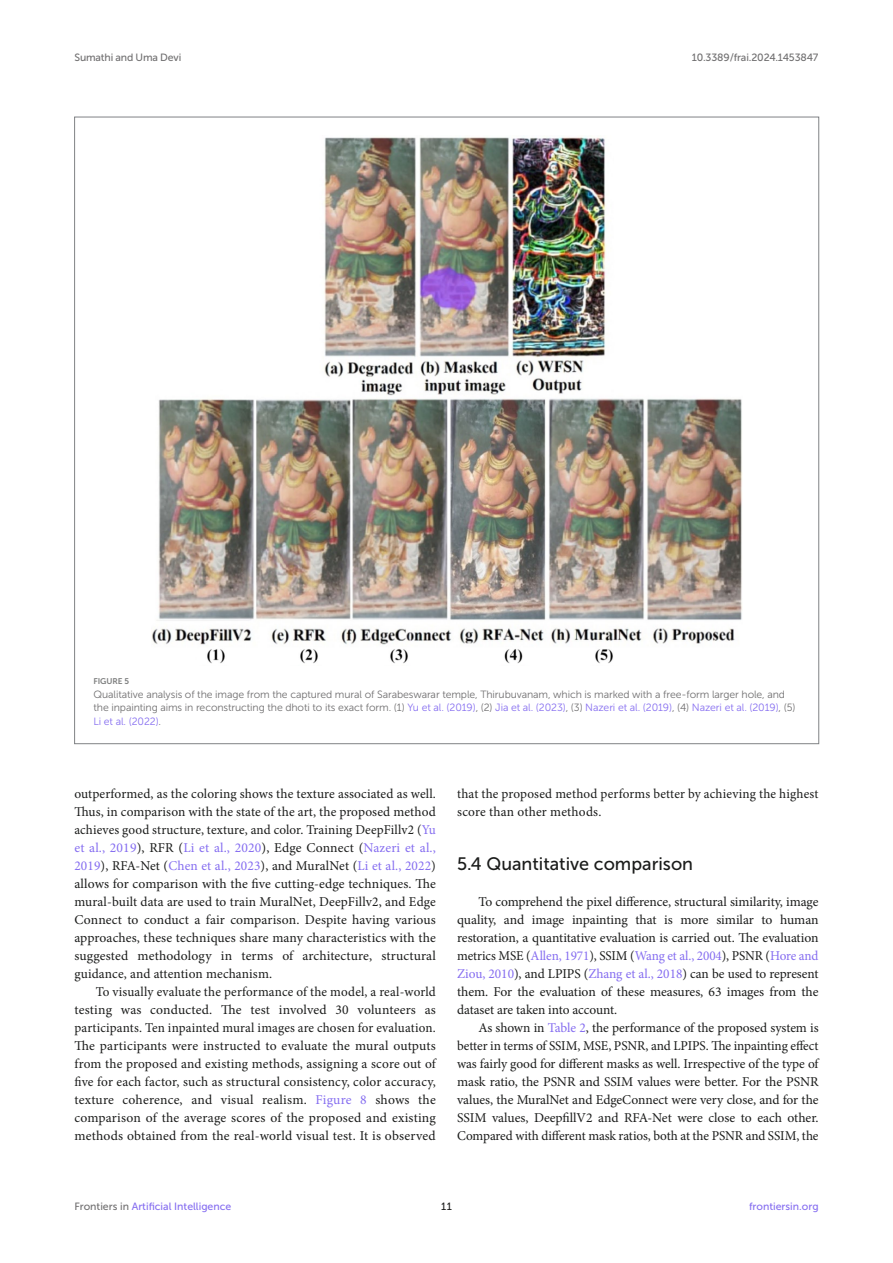
<style>
.page{position:relative;width:893px;height:1263px;background:#fff}
.page>*{position:absolute;margin:0;border:0;box-sizing:border-box;transform-origin:0 0}
.HEAD_2{font:18px "Museo Sans 500";color:#1b1c1b}
.TEXT{font:13.5px/18px "Minion Pro";letter-spacing:.01em;color:#1b1c1b;text-align:justify}
.TEXT_FLUSH{font:13.5px/18px "Minion Pro";letter-spacing:-.005em;color:#1b1c1b;text-align:justify}
.FIG_LEG{font:10.5px/13.5px "Museo Sans 300";letter-spacing:-.01em;color:#706f70}
.t1{font:10.5px "Museo Sans 500";color:#856df0}
.t2{font:10.5px "Museo Sans 500";letter-spacing:-.015em;color:#706f70}
.t3{font:10.5px "Museo Sans 500";color:#1b1c1b}
.FIG_HD{font:8.25px "Museo Sans 700";letter-spacing:-.01em;color:#7e7f7f}
.s1{color:#856df0}
.s2{color:#706f70}
</style>
<div class="page">
<img style="left:152px;top:137px;width:590px;height:527px">
<p class="t2" style="left:74px;top:51px;width:108px">Sumathi and Uma Devi</p>
<p class="t2" style="left:692px;top:51px;width:128px">10.3389/frai.2024.1453847</p>
<p class="FIG_HD" style="left:94px;top:677px;width:37px">FIGURE 5</p>
<p class="FIG_LEG" style="left:94px;top:687px;width:703px">Qualitative analysis of the image from the captured mural of Sarabeswarar temple, Thirubuvanam, which is marked with a free-form larger hole, and the inpainting aims in reconstructing the dhoti to its exact form. (1) <span class="s1">Yu et al. (2019)</span>, (2) <span class="s1">Jia et al. (2023)</span>, (3) <span class="s1">Nazeri et al. (2019)</span>, (4) <span class="s1">Nazeri et al. (2019)</span>, (5)<br><span class="s1">Li et al. (2022)</span>.</p>
<p class="TEXT" style="left:74px;top:785px;width:363px">outperformed, as the coloring shows the texture associated as well.<br>Thus, in comparison with the state of the art, the proposed method achieves good structure, texture, and color. Training DeepFillv2 (<span class="s1">Yu et al., 2019</span>), RFR (<span class="s1">Li et al., 2020</span>), Edge Connect (<span class="s1">Nazeri et al., 2019</span>), RFA-Net (<span class="s1">Chen et al., 2023</span>), and MuralNet (<span class="s1">Li et al., 2022</span>) allows for comparison with the five cutting-edge techniques. The mural-built data are used to train MuralNet, DeepFillv2, and Edge Connect to conduct a fair comparison. Despite having various approaches, these techniques share many characteristics with the suggested methodology in terms of architecture, structural guidance, and attention mechanism.</p>
<p class="TEXT" style="left:74px;top:983px;width:363px;text-indent:21px">To visually evaluate the performance of the model, a real-world testing was conducted. The test involved 30 volunteers as participants. Ten inpainted mural images are chosen for evaluation.<br>The participants were instructed to evaluate the mural outputs from the proposed and existing methods, assigning a score out of five for each factor, such as structural consistency, color accuracy, texture coherence, and visual realism. <span class="s1">Figure 8</span> shows the comparison of the average scores of the proposed and existing methods obtained from the real-world visual test. It is observed</p>
<p class="TEXT" style="left:457px;top:785px;width:363px">that the proposed method performs better by achieving the highest score than other methods.</p>
<p class="HEAD_2" style="left:457px;top:854px;width:237px">5.4 Quantitative comparison</p>
<p class="TEXT_FLUSH" style="left:457px;top:893px;width:363px;text-indent:21px">To comprehend the pixel difference, structural similarity, image quality, and image inpainting that is more similar to human restoration, a quantitative evaluation is carried out. The evaluation metrics MSE (<span class="s1">Allen, 1971</span>), SSIM (<span class="s1">Wang et al., 2004</span>), PSNR (<span class="s1">Hore and Ziou, 2010</span>), and LPIPS (<span class="s1">Zhang et al., 2018</span>) can be used to represent them. For the evaluation of these measures, 63 images from the dataset are taken into account.</p>
<p class="TEXT" style="left:457px;top:1019px;width:363px;text-indent:21px">As shown in <span class="s1">Table 2</span>, the performance of the proposed system is better in terms of SSIM, MSE, PSNR, and LPIPS. The inpainting effect was fairly good for different masks as well. Irrespective of the type of mask ratio, the PSNR and SSIM values were better. For the PSNR values, the MuralNet and EdgeConnect were very close, and for the SSIM values, DeepfillV2 and RFA-Net were close to each other.<br>Compared with different mask ratios, both at the PSNR and SSIM, the</p>
<p class="t1" style="left:74px;top:1200px;width:158px"><span class="s2">Frontiers in</span> Artificial Intelligence</p>
<p class="t3" style="left:441px;top:1200px;width:12px">11</p>
<p class="t1" style="left:749px;top:1200px;width:71px">frontiersin.org</p>
</div>
